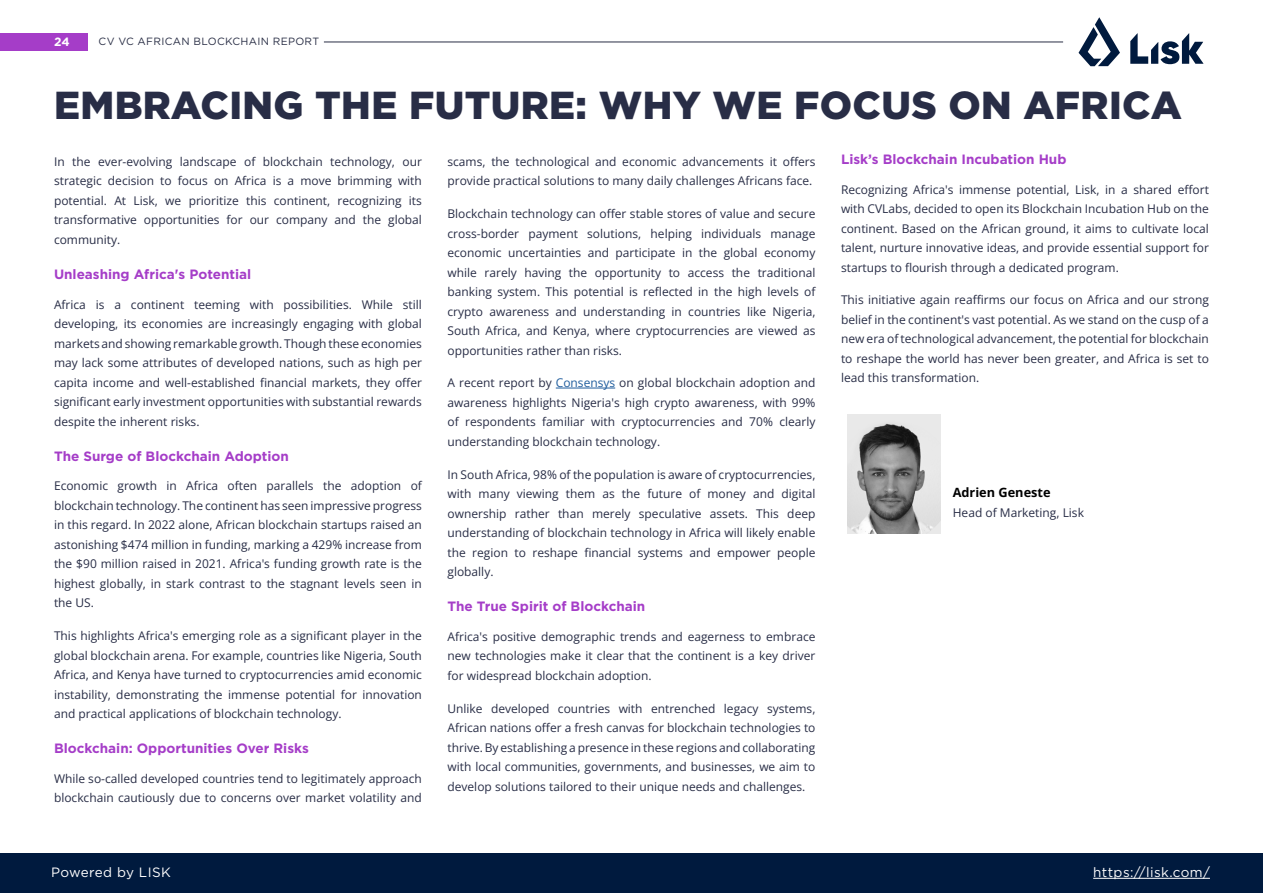
<style>
.page{position:relative;width:1263px;height:893px;background:#fff}
.page>*{position:absolute;margin:0;border:0;box-sizing:border-box;transform-origin:0 0}
.t1{font:900 39px "Gotham";letter-spacing:.01em;color:#282d46}
.t2{font:700 13.5px "Gotham";color:#a53dc8}
.t3{font:13.5px "Gotham";letter-spacing:.03em;color:#fff}
.t4{font:700 12.75px "Open Sans";color:#000}
.t5{font:12px/19.5px "Open Sans";color:#282d46;text-align:justify}
.t6{font:700 12px "Gotham";color:#fff}
.t7{font:10.5px "Gotham";letter-spacing:.03em;color:#292e45}
.s1{color:#215e9e}
</style>
<div class="page">
<div style="left:0;top:33px;width:88px;height:17px;background:#a53dc8"></div>
<hr style="left:324px;top:42px;width:739px;height:1px;background:#292e45">
<div style="left:0;top:853px;width:1263px;height:40px;background:#001a3e"></div>
<hr style="left:1093px;top:878px;width:117px;height:1px;background:#fff">
<hr style="left:556px;top:388px;width:59px;height:1px;background:#215e9e">
<img style="left:847px;top:415px;width:93px;height:118px">
<svg style="left:1078px;top:17px;width:125px;height:49px"></svg>
<p class="t6" style="left:54px;top:33px;width:17px">24</p>
<p class="t7" style="left:99px;top:34px;width:222px">CV VC AFRICAN BLOCKCHAIN REPORT</p>
<h1 class="t1" style="left:54px;top:78px;width:1129px">EMBRACING THE FUTURE: WHY WE FOCUS ON AFRICA</h1>
<p class="t5" style="left:54px;top:151px;width:369px">In the ever-evolving landscape of blockchain technology, our strategic decision to focus on Africa is a move brimming with potential. At Lisk, we prioritize this continent, recognizing its transformative opportunities for our company and the global community.</p>
<p class="t2" style="left:54px;top:265px;width:199px">Unleashing Africa's Potential</p>
<p class="t5" style="left:54px;top:294px;width:369px">Africa is a continent teeming with possibilities. While still developing, its economies are increasingly engaging with global markets and showing remarkable growth. Though these economies may lack some attributes of developed nations, such as high per capita income and well-established financial markets, they offer significant early investment opportunities with substantial rewards despite the inherent risks.</p>
<p class="t2" style="left:54px;top:447px;width:236px">The Surge of Blockchain Adoption</p>
<p class="t5" style="left:54px;top:476px;width:369px">Economic growth in Africa often parallels the adoption of blockchain technology. The continent has seen impressive progress in this regard. In 2022 alone, African blockchain startups raised an astonishing $474 million in funding, marking a 429% increase from the $90 million raised in 2021. Africa's funding growth rate is the highest globally, in stark contrast to the stagnant levels seen in the US.</p>
<p class="t5" style="left:54px;top:626px;width:369px">This highlights Africa's emerging role as a significant player in the global blockchain arena. For example, countries like Nigeria, South Africa, and Kenya have turned to cryptocurrencies amid economic instability, demonstrating the immense potential for innovation and practical applications of blockchain technology.</p>
<p class="t2" style="left:54px;top:739px;width:256px">Blockchain: Opportunities Over Risks</p>
<p class="t5" style="left:54px;top:769px;width:369px">While so-called developed countries tend to legitimately approach blockchain cautiously due to concerns over market volatility and</p>
<p class="t2" style="left:841px;top:150px;width:227px">Lisk’s Blockchain Incubation Hub</p>
<p class="t5" style="left:841px;top:179px;width:369px">Recognizing Africa's immense potential, Lisk, in a shared effort with CVLabs, decided to open its Blockchain Incubation Hub on the continent. Based on the African ground, it aims to cultivate local talent, nurture innovative ideas, and provide essential support for startups to flourish through a dedicated program.</p>
<p class="t5" style="left:841px;top:290px;width:369px">This initiative again reaffirms our focus on Africa and our strong belief in the continent's vast potential. As we stand on the cusp of a new era of technological advancement, the potential for blockchain to reshape the world has never been greater, and Africa is set to lead this transformation.</p>
<p class="t5" style="left:447px;top:151px;width:369px">scams, the technological and economic advancements it offers provide practical solutions to many daily challenges Africans face.</p>
<p class="t5" style="left:447px;top:204px;width:369px">Blockchain technology can offer stable stores of value and secure cross-border payment solutions, helping individuals manage economic uncertainties and participate in the global economy while rarely having the opportunity to access the traditional banking system. This potential is reflected in the high levels of crypto awareness and understanding in countries like Nigeria, South Africa, and Kenya, where cryptocurrencies are viewed as opportunities rather than risks.</p>
<p class="t5" style="left:447px;top:373px;width:369px">A recent report by <span class="s1">Consensys</span> on global blockchain adoption and awareness highlights Nigeria's high crypto awareness, with 99% of respondents familiar with cryptocurrencies and 70% clearly understanding blockchain technology.</p>
<p class="t5" style="left:447px;top:464px;width:369px">In South Africa, 98% of the population is aware of cryptocurrencies, with many viewing them as the future of money and digital ownership rather than merely speculative assets. This deep understanding of blockchain technology in Africa will likely enable the region to reshape financial systems and empower people globally.</p>
<p class="t2" style="left:447px;top:597px;width:199px">The True Spirit of Blockchain</p>
<p class="t5" style="left:447px;top:627px;width:369px">Africa's positive demographic trends and eagerness to embrace new technologies make it clear that the continent is a key driver for widespread blockchain adoption.</p>
<p class="t5" style="left:447px;top:698px;width:369px">Unlike developed countries with entrenched legacy systems, African nations offer a fresh canvas for blockchain technologies to thrive. By establishing a presence in these regions and collaborating with local communities, governments, and businesses, we aim to develop solutions tailored to their unique needs and challenges.</p>
<p class="t4" style="left:953px;top:484px;width:99px">Adrien Geneste</p>
<p class="t5" style="left:953px;top:502px;width:133px">Head of Marketing, Lisk</p>
<p class="t3" style="left:51px;top:863px;width:121px">Powered by LISK</p>
<p class="t3" style="left:1093px;top:863px;width:118px">https://lisk.com/</p>
</div>
